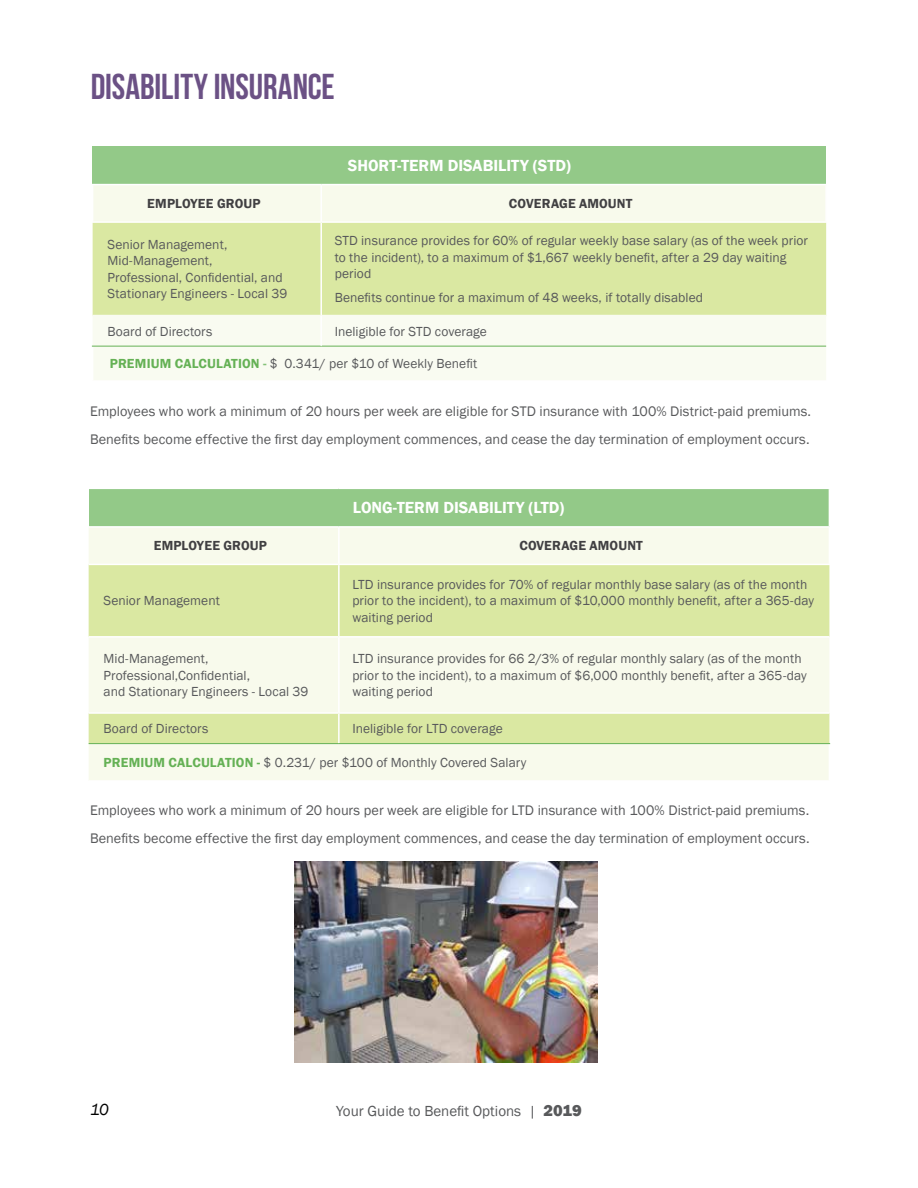
<style>
.page{position:relative;width:918px;height:1188px;background:#fff}
.page>*{position:absolute;margin:0;border:0;box-sizing:border-box;transform-origin:0 0}
.t1{font:700 36px "Bebas Neue";letter-spacing:-.005em;color:#6b5185}
.t2{font:600 16.5px "Franklin Gothic";color:#fff}
.t3{font:italic 16.5px "Franklin Gothic";color:#000}
.t4{font:15px "Franklin Gothic";color:#58595b}
.t5{font:14.25px/28.5px "Franklin Gothic";color:#58595b}
.t6{font:13.5px/16.5px "Franklin Gothic";letter-spacing:.005em;color:#58595b}
.t7{font:600 13.5px "Franklin Gothic";letter-spacing:.015em;color:#414042}
.s1{font-weight:600;color:#65b155}
.s2{font-weight:600;color:#83c177}
.s3{font-weight:800;font-size:16.5px}
</style>
<div class="page">
<div style="left:93px;top:146px;width:733px;height:39px;background:#93c988"></div>
<div style="left:93px;top:185px;width:732px;height:36px;background:#f8faec"></div>
<div style="left:93px;top:223px;width:733px;height:92px;background:#dae8a2"></div>
<div style="left:93px;top:316px;width:733px;height:64px;background:#f9fbf1"></div>
<hr style="left:93px;top:315px;width:227px;height:1px;background:#f9fbf1">
<hr style="left:322px;top:315px;width:504px;height:1px;background:#f9fbf1">
<hr style="left:92px;top:184px;width:229px;height:1px;background:#fff">
<hr style="left:321px;top:184px;width:506px;height:1px;background:#fff">
<hr style="left:320px;top:185px;width:2px;height:36px;background:#fff">
<hr style="left:92px;top:346px;width:229px;height:1px;background:#65b155">
<hr style="left:321px;top:346px;width:505px;height:1px;background:#65b155">
<hr style="left:320px;top:223px;width:2px;height:93px;background:#fff">
<hr style="left:320px;top:316px;width:2px;height:30px;background:#fff">
<div style="left:89px;top:488px;width:740px;height:39px;background:#93c988"></div>
<div style="left:89px;top:528px;width:740px;height:252px;background:#f8faec"></div>
<svg style="left:89px;top:565px;width:740px;height:178px;fill:#dae8a2"></svg>
<hr style="left:338px;top:565px;width:2px;height:71px;background:#fff">
<hr style="left:338px;top:638px;width:2px;height:74px;background:#fff">
<hr style="left:338px;top:714px;width:2px;height:29px;background:#fff">
<hr style="left:89px;top:712px;width:250px;height:2px;background:#fff">
<hr style="left:339px;top:712px;width:490px;height:2px;background:#fff">
<hr style="left:89px;top:636px;width:250px;height:2px;background:#fff">
<hr style="left:339px;top:636px;width:490px;height:2px;background:#fff">
<hr style="left:89px;top:488px;width:250px;height:1px;background:#fff">
<hr style="left:339px;top:488px;width:491px;height:1px;background:#fff">
<hr style="left:338px;top:528px;width:2px;height:36px;background:#fff">
<hr style="left:89px;top:564px;width:250px;height:1px;background:#fff">
<hr style="left:89px;top:526px;width:250px;height:2px;background:#fff">
<hr style="left:339px;top:526px;width:491px;height:2px;background:#fff">
<hr style="left:339px;top:564px;width:491px;height:1px;background:#fff">
<hr style="left:89px;top:743px;width:250px;height:1px;background:#65b155">
<hr style="left:339px;top:743px;width:491px;height:1px;background:#65b155">
<img style="left:294px;top:861px;width:304px;height:202px">
<h1 class="t1" style="left:91px;top:67px;width:246px">DISABILITY INSURANCE</h1>
<p class="t2" style="left:348px;top:155px;width:225px">SHORT-TERM DISABILITY (STD)</p>
<p class="t7" style="left:147px;top:195px;width:115px">EMPLOYEE GROUP</p>
<p class="t7" style="left:509px;top:195px;width:125px">COVERAGE AMOUNT</p>
<p class="t6" style="left:108px;top:236px;width:181px">Senior Management,<br>Mid-Management,<br>Professional, Confidential, and<br>Stationary Engineers - Local 39</p>
<p class="t6" style="left:335px;top:233px;width:475px">STD insurance provides for 60% of regular weekly base salary (as of the week prior to the incident), to a maximum of $1,667 weekly benefit, after a 29 day waiting period</p>
<p class="t6" style="left:335px;top:290px;width:370px">Benefits continue for a maximum of 48 weeks, if totally disabled</p>
<p class="t6" style="left:108px;top:323px;width:106px">Board of Directors</p>
<p class="t6" style="left:335px;top:323px;width:154px">Ineligible for STD coverage</p>
<p class="t6" style="left:110px;top:355px;width:369px"><span class="s1">PREMIUM CALCULATION</span> <span class="s2">-</span> $ 0.341/ per $10 of Weekly Benefit</p>
<p class="t5" style="left:90px;top:397px;width:723px">Employees who work a minimum of 20 hours per week are eligible for STD insurance with 100% District-paid premiums.<br>Benefits become effective the first day employment commences, and cease the day termination of employment occurs.</p>
<p class="t2" style="left:353px;top:498px;width:213px">LONG-TERM DISABILITY (LTD)</p>
<p class="t7" style="left:154px;top:538px;width:115px">EMPLOYEE GROUP</p>
<p class="t7" style="left:519px;top:538px;width:125px">COVERAGE AMOUNT</p>
<p class="t6" style="left:104px;top:593px;width:118px">Senior Management</p>
<p class="t6" style="left:352px;top:576px;width:463px">LTD insurance provides for 70% of regular monthly base salary (as of the month prior to the incident), to a maximum of $10,000 monthly benefit, after a 365-day waiting period</p>
<p class="t6" style="left:104px;top:651px;width:206px">Mid-Management,<br>Professional,Confidential,<br>and Stationary Engineers - Local 39</p>
<p class="t6" style="left:352px;top:651px;width:456px">LTD insurance provides for 66 2/3% of regular monthly salary (as of the month prior to the incident), to a maximum of $6,000 monthly benefit, after a 365-day waiting period</p>
<p class="t6" style="left:104px;top:721px;width:106px">Board of Directors</p>
<p class="t6" style="left:352px;top:721px;width:152px">Ineligible for LTD coverage</p>
<p class="t6" style="left:104px;top:755px;width:424px"><span class="s1">PREMIUM CALCULATION -</span> $ 0.231/ per $100 of Monthly Covered Salary</p>
<p class="t5" style="left:90px;top:796px;width:721px">Employees who work a minimum of 20 hours per week are eligible for LTD insurance with 100% District-paid premiums.<br>Benefits become effective the first day employment commences, and cease the day termination of employment occurs.</p>
<p class="t3" style="left:90px;top:1099px;width:20px">10</p>
<p class="t4" style="left:336px;top:1101px;width:247px">Your Guide to Benefit Options | <span class="s3">2019</span></p>
</div>
